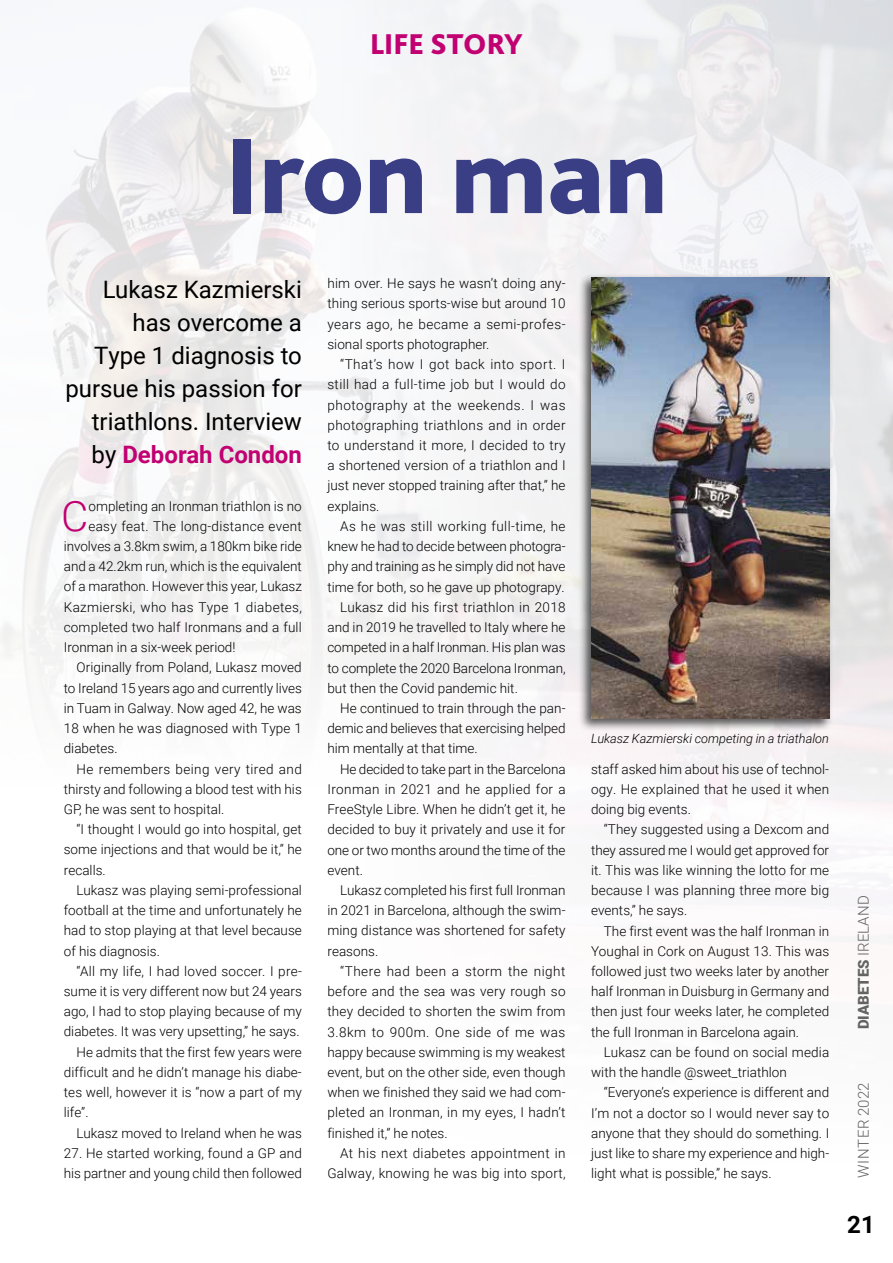
<style>
.page{position:relative;width:893px;height:1263px;background:#fff}
.page>*{position:absolute;margin:0;border:0;box-sizing:border-box;transform-origin:0 0}
.t1{font:800 112.5px "Bliss Pro";color:#3a3e84}
.t2{font:300 42px "Roboto";color:#c10071}
.t3{font:800 30px "Bliss Pro";color:#c10071}
.t4{font:24px/33px "Roboto";color:#000;text-align:right}
.t5{font:700 24px "Roboto";color:#000}
.t6{font:900 15px "Roboto";color:#636363}
.t7{font:300 15px "Roboto";letter-spacing:.035em;color:#636363}
.t8{font:300 13.5px/20.2px "Roboto";letter-spacing:.005em;color:#000;text-align:justify}
.t9{font:300 13.5px "Roboto";letter-spacing:.03em;color:#000}
.t10{font:300 13.5px "Roboto";letter-spacing:.025em;color:#000}
.t11{font:300 13.5px "Roboto";letter-spacing:.04em;color:#000}
.t12{font:300 13.5px "Roboto";letter-spacing:.035em;color:#000}
.t13{font:italic 300 12.75px "Roboto";color:#000}
.s1{font-weight:700;color:#c10071}
.s2{font-weight:300}
</style>
<div class="page">
<img style="left:0;top:0;width:893px;height:788px">
<div style="left:579px;top:273px;width:254px;height:458px;background:#000;opacity:.65"></div>
<img style="left:591px;top:277px;width:238px;height:442px">
<h3 class="t3" style="left:370px;top:25px;width:154px">LIFE STORY</h3>
<h1 class="t1" style="left:225px;top:106px;width:444px">Iron man</h1>
<h3 class="t4" style="left:65px;top:272px;width:238px">Lukasz Kazmierski has overcome a<br>Type 1 diagnosis to pursue his passion for triathlons. Interview by <span class="s1">Deborah Condon</span></h3>
<h2 class="t2" style="left:61px;top:486px;width:29px">C</h2>
<p class="t8" style="left:88px;top:495px;width:215px">ompleting an Ironman triathlon is no</p>
<p class="t8" style="left:88px;top:515px;width:215px">easy feat. The long-distance event</p>
<p class="t8" style="left:64px;top:536px;width:240px">involves a 3.8km swim, a 180km bike ride</p>
<p class="t8" style="left:64px;top:556px;width:240px">and a 42.2km run, which is the equivalent</p>
<p class="t8" style="left:64px;top:576px;width:240px">of a marathon. However this year, Lukasz</p>
<p class="t9" style="left:64px;top:597px;width:240px">Kazmierski, who has Type 1 diabetes,</p>
<p class="t8" style="left:64px;top:616px;width:240px">completed two half Ironmans and a full</p>
<p class="t8" style="left:64px;top:637px;width:173px">Ironman in a six-week period!</p>
<p class="t8" style="left:77px;top:657px;width:227px">Originally from Poland, Lukasz moved</p>
<p class="t8" style="left:64px;top:677px;width:240px">to Ireland 15 years ago and currently lives</p>
<p class="t8" style="left:64px;top:697px;width:240px">in Tuam in Galway. Now aged 42, he was</p>
<p class="t8" style="left:64px;top:718px;width:240px">18 when he was diagnosed with Type 1</p>
<p class="t8" style="left:64px;top:738px;width:55px">diabetes.</p>
<p class="t9" style="left:77px;top:759px;width:227px">He remembers being very tired and</p>
<p class="t8" style="left:64px;top:778px;width:240px">thirsty and following a blood test with his</p>
<p class="t8" style="left:64px;top:798px;width:162px">GP, he was sent to hospital.</p>
<p class="t8" style="left:77px;top:819px;width:227px">“I thought I would go into hospital, get</p>
<p class="t8" style="left:64px;top:839px;width:240px">some injections and that would be it,” he</p>
<p class="t8" style="left:64px;top:859px;width:44px">recalls.</p>
<p class="t8" style="left:77px;top:879px;width:227px">Lukasz was playing semi-professional</p>
<p class="t8" style="left:64px;top:900px;width:240px">football at the time and unfortunately he</p>
<p class="t8" style="left:64px;top:920px;width:240px">had to stop playing at that level because</p>
<p class="t8" style="left:64px;top:940px;width:98px">of his diagnosis.</p>
<p class="t8" style="left:77px;top:960px;width:227px">“All my life, I had loved soccer. I pre-</p>
<p class="t8" style="left:64px;top:980px;width:240px">sume it is very different now but 24 years</p>
<p class="t8" style="left:64px;top:1001px;width:240px">ago, I had to stop playing because of my</p>
<p class="t8" style="left:64px;top:1021px;width:237px">diabetes. It was very upsetting,” he says.</p>
<p class="t8" style="left:77px;top:1041px;width:227px">He admits that the first few years were</p>
<p class="t8" style="left:64px;top:1061px;width:240px">difficult and he didn’t manage his diabe-</p>
<p class="t8" style="left:64px;top:1082px;width:240px">tes well, however it is “now a part of my</p>
<p class="t8" style="left:64px;top:1102px;width:26px">life”.</p>
<p class="t8" style="left:77px;top:1122px;width:227px">Lukasz moved to Ireland when he was</p>
<p class="t8" style="left:64px;top:1142px;width:240px">27. He started working, found a GP and his partner and young child then followed</p>
<p class="t8" style="left:327px;top:273px;width:240px">him over. He says he wasn’t doing any&shy;thing serious sports-wise but around 10 years ago, he became a semi-profes&shy;sional sports photographer.</p>
<p class="t8" style="left:327px;top:354px;width:240px;text-indent:13px">“That’s how I got back into sport. I still had a full-time job but I would do photography at the weekends. I was photographing triathlons and in order to understand it more, I decided to try a shortened version of a triathlon and I just never stopped training after that,” he explains.</p>
<p class="t9" style="left:340px;top:517px;width:227px">As he was still working full-time, he</p>
<p class="t8" style="left:327px;top:536px;width:240px">knew he had to decide between photogra-</p>
<p class="t8" style="left:327px;top:556px;width:240px">phy and training as he simply did not have</p>
<p class="t8" style="left:327px;top:576px;width:239px">time for both, so he gave up photograpy.</p>
<p class="t10" style="left:340px;top:598px;width:227px">Lukasz did his first triathlon in 2018</p>
<p class="t8" style="left:327px;top:617px;width:240px">and in 2019 he travelled to Italy where he</p>
<p class="t8" style="left:327px;top:637px;width:240px">competed in a half Ironman. His plan was</p>
<p class="t8" style="left:327px;top:657px;width:240px">to complete the 2020 Barcelona Ironman,</p>
<p class="t8" style="left:327px;top:677px;width:192px">but then the Covid pandemic hit.</p>
<p class="t8" style="left:340px;top:697px;width:227px">He continued to train through the pan-</p>
<p class="t8" style="left:327px;top:718px;width:240px">demic and believes that exercising helped</p>
<p class="t8" style="left:327px;top:738px;width:152px">him mentally at that time.</p>
<p class="t8" style="left:340px;top:758px;width:227px">He decided to take part in the Barcelona</p>
<p class="t9" style="left:327px;top:780px;width:240px">Ironman in 2021 and he applied for a</p>
<p class="t8" style="left:327px;top:799px;width:240px">FreeStyle Libre. When he didn’t get it, he</p>
<p class="t8" style="left:327px;top:819px;width:239px">decided to buy it privately and use it for</p>
<p class="t8" style="left:327px;top:839px;width:240px">one or two months around the time of the</p>
<p class="t8" style="left:327px;top:859px;width:37px">event.</p>
<p class="t8" style="left:340px;top:879px;width:227px">Lukasz completed his first full Ironman</p>
<p class="t8" style="left:327px;top:900px;width:240px">in 2021 in Barcelona, although the swim-</p>
<p class="t8" style="left:327px;top:920px;width:240px">ming distance was shortened for safety</p>
<p class="t8" style="left:327px;top:940px;width:52px">reasons.</p>
<p class="t11" style="left:340px;top:962px;width:227px">“There had been a storm the night</p>
<p class="t10" style="left:327px;top:982px;width:240px">before and the sea was very rough so</p>
<p class="t8" style="left:327px;top:1001px;width:240px">they decided to shorten the swim from</p>
<p class="t12" style="left:327px;top:1022px;width:240px">3.8km to 900m. One side of me was</p>
<p class="t8" style="left:327px;top:1041px;width:240px">happy because swimming is my weakest</p>
<p class="t8" style="left:327px;top:1061px;width:240px">event, but on the other side, even though</p>
<p class="t8" style="left:327px;top:1082px;width:240px">when we finished they said we had com-</p>
<p class="t8" style="left:327px;top:1102px;width:240px">pleted an Ironman, in my eyes, I hadn’t</p>
<p class="t8" style="left:327px;top:1122px;width:122px">finished it,” he notes.</p>
<p class="t9" style="left:340px;top:1144px;width:227px">At his next diabetes appointment in</p>
<p class="t8" style="left:327px;top:1163px;width:240px">Galway, knowing he was big into sport,</p>
<p class="t13" style="left:591px;top:729px;width:239px">Lukasz Kazmierski competing in a triathalon</p>
<p class="t8" style="left:591px;top:758px;width:240px">staff asked him about his use of technol&shy;ogy. He explained that he used it when doing big events.</p>
<p class="t8" style="left:591px;top:819px;width:240px;text-indent:13px">“They suggested using a Dexcom and they assured me I would get approved for it. This was like winning the lotto for me because I was planning three more big events,” he says.</p>
<p class="t8" style="left:591px;top:920px;width:240px;text-indent:13px">The first event was the half Ironman in Youghal in Cork on August 13. This was followed just two weeks later by another half Ironman in Duisburg in Germany and then just four weeks later, he completed the full Ironman in Barcelona again.</p>
<p class="t8" style="left:591px;top:1041px;width:240px;text-indent:13px">Lukasz can be found on social media with the handle @sweet_triathlon</p>
<p class="t8" style="left:591px;top:1082px;width:240px;text-indent:13px">“Everyone’s experience is different and I’m not a doctor so I would never say to anyone that they should do something. I just like to share my experience and high&shy;light what is possible,” he says.</p>
<p class="t6" style="left:853px;top:1029px;width:135px;rotate:-90deg">DIABETES <span class="s2">IRELAND</span></p>
<p class="t7" style="left:853px;top:1178px;width:97px;rotate:-90deg">WINTER 2022</p>
<h3 class="t5" style="left:847px;top:1208px;width:29px">21</h3>
</div>
